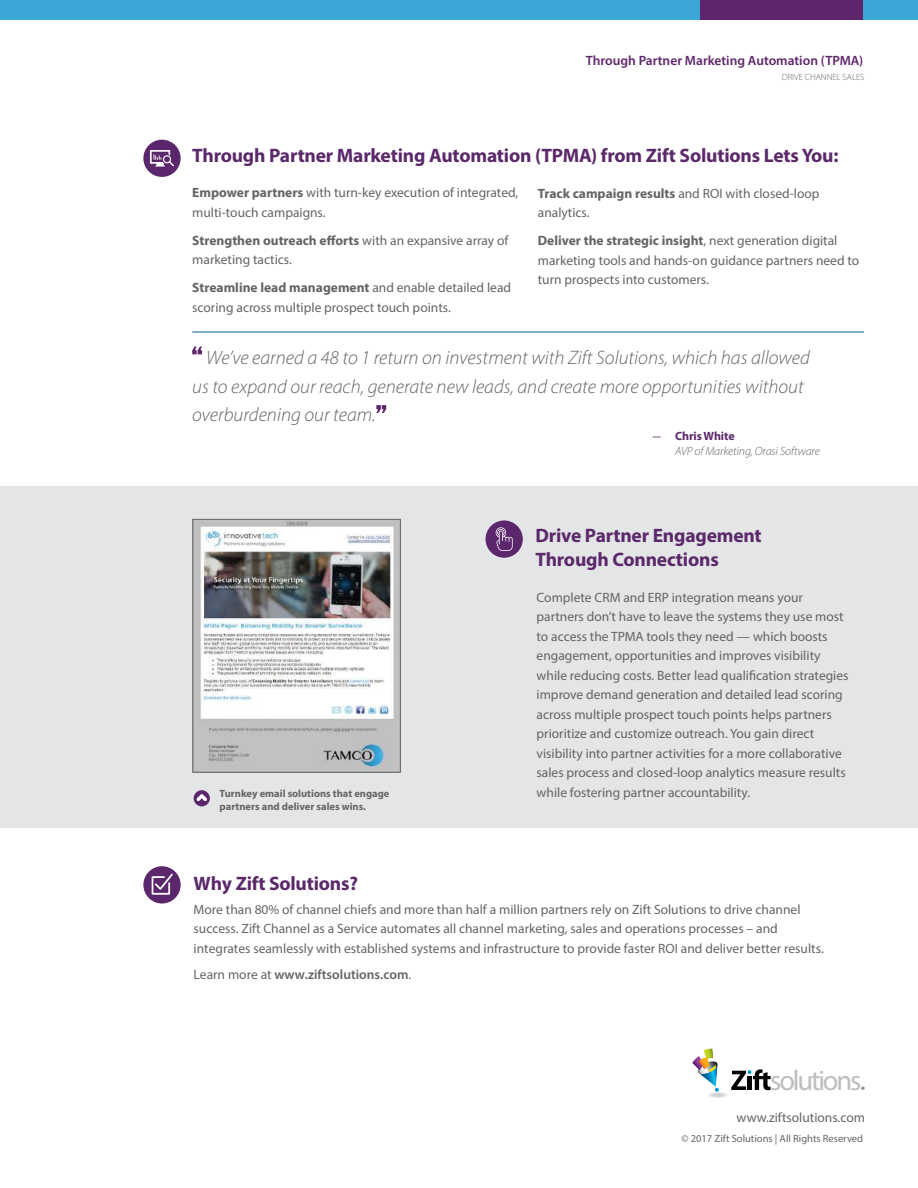
<style>
.page{position:relative;width:918px;height:1188px;background:#fff}
.page>*{position:absolute;margin:0;border:0;box-sizing:border-box;transform-origin:0 0}
.t1{font:28.5px "Myriad Pro";letter-spacing:-.075em;color:#bcbec0}
.t2{font:italic 300 19.5px/28.5px "Myriad Pro";color:#636466}
.t3{font:700 19.5px/23.4px "Myriad Pro";letter-spacing:-.01em;color:#5b296a}
.t4{font:13.5px/19.5px "Myriad Pro";color:#636466}
.t5{font:600 13.5px "Myriad Pro";color:#5e256a}
.t6{font:600 13.5px "Myriad Pro";color:#636466}
.t7{font:italic 300 12px/14.4px "Myriad Pro";letter-spacing:-.01em;color:#636466}
.t8{font:700 10.5px/12.8px "Myriad Pro";color:#636466}
.t9{font:10.5px "Myriad Pro";color:#636466}
.t10{font:9.3px "Myriad Pro";color:#231f20}
.t11{font:300 9px "Myriad Pro";color:#636466}
.s1{font-weight:700}
.s2{font-family:"Franklin Gothic";font-weight:400;font-style:normal;color:#5b296a}
.s3{font-weight:700;font-style:normal;color:#5b296a}
.s4{font-weight:400}
</style>
<div class="page">
<div style="left:0;top:486px;width:918px;height:342px;background:#e4e5e6"></div>
<div style="left:707px;top:1092px;width:21px;height:6px;background:#f4f4f4;border-radius:50%"></div>
<div style="left:707px;top:1093px;width:21px;height:5px;background:#f3f3f3;border-radius:50%"></div>
<hr style="left:708px;top:1093px;width:20px;height:4px;background:#ebeced;border-radius:50%">
<hr style="left:711px;top:1093px;width:14px;height:4px;background:#e2e3e4;border-radius:50%">
<img style="left:700px;top:1074px;width:17px;height:13px">
<img style="left:697px;top:1062px;width:21px;height:12px">
<img style="left:692px;top:1056px;width:7px;height:15px">
<svg style="left:699px;top:1048px;width:17px;height:24px"></svg>
<svg style="left:712px;top:1088px;width:12px;height:9px"></svg>
<svg style="left:731px;top:1069px;width:40px;height:21px"></svg>
<div style="left:143px;top:140px;width:38px;height:37px;background:#5b266b;border-radius:50%"></div>
<svg style="left:150px;top:150px;width:24px;height:17px"></svg>
<div style="left:0;top:0;width:918px;height:19px;background:#3aa7d6"></div>
<div style="left:700px;top:0;width:163px;height:19px;background:#5e256a"></div>
<div style="left:486px;top:520px;width:37px;height:38px;background:#5b266b;border-radius:50%"></div>
<svg style="left:496px;top:527px;width:17px;height:24px"></svg>
<div style="left:143px;top:866px;width:38px;height:38px;background:#5b266b;border-radius:50%"></div>
<svg style="left:151px;top:873px;width:22px;height:22px"></svg>
<img style="left:195px;top:521px;width:204px;height:249px">
<div style="left:193px;top:519px;width:208px;height:253px;border:1px solid #636466"></div>
<hr style="left:192px;top:332px;width:672px;height:1px;background:#036097">
<svg style="left:192px;top:347px;width:10px;height:7px"></svg>
<svg style="left:376px;top:405px;width:10px;height:8px"></svg>
<div style="left:194px;top:790px;width:16px;height:16px;background:#5b266b;border-radius:50%"></div>
<svg style="left:196px;top:794px;width:11px;height:7px"></svg>
<p class="t5" style="left:586px;top:55px;width:279px">Through Partner Marketing Automation (TPMA)</p>
<p class="t11" style="left:782px;top:73px;width:84px">DRIVE CHANNEL SALES</p>
<h2 class="t3" style="left:192px;top:145px;width:648px">Through Partner Marketing Automation (TPMA) from Zift Solutions Lets You:</h2>
<p class="t4" style="left:192px;top:184px;width:328px"><span class="s1">Empower partners</span> with turn-key execution of integrated, multi-touch campaigns.</p>
<p class="t4" style="left:192px;top:232px;width:318px"><span class="s1">Strengthen outreach efforts</span> with an expansive array of marketing tactics.</p>
<p class="t4" style="left:192px;top:279px;width:320px"><span class="s1">Streamline lead management</span> and enable detailed lead scoring across multiple prospect touch points.</p>
<p class="t4" style="left:538px;top:184px;width:283px"><span class="s1">Track campaign results</span> and ROI with closed-loop analytics.</p>
<p class="t4" style="left:538px;top:232px;width:323px"><span class="s1">Deliver the strategic insight</span>, next generation digital marketing tools and hands-on guidance partners need to turn prospects into customers.</p>
<h2 class="t2" style="left:192px;top:345px;width:619px;text-indent:14px">We’ve earned a 48 to 1 return on investment with Zift Solutions, which has allowed us to expand our reach, generate new leads, and create more opportunities without overburdening our team.</h2>
<p class="t7" style="left:675px;top:430px;width:146px;text-indent:-22px"><span class="s2">―</span> <span class="s3">Chris White<br></span>AVP of Marketing, Orasi Software</p>
<p class="t8" style="left:220px;top:788px;width:171px">Turnkey email solutions that engage partners and deliver sales wins.</p>
<h2 class="t3" style="left:535px;top:526px;width:228px">Drive Partner Engagement<br>Through Connections</h2>
<p class="t4" style="left:537px;top:589px;width:313px">Complete CRM and ERP integration means your partners don’t have to leave the systems they use most to access the TPMA tools they need — which boosts engagement, opportunities and improves visibility while reducing costs. Better lead qualification strategies improve demand generation and detailed lead scoring across multiple prospect touch points helps partners prioritize and customize outreach. You gain direct visibility into partner activities for a more collaborative sales process and closed-loop analytics measure results while fostering partner accountability.</p>
<h2 class="t3" style="left:194px;top:874px;width:166px">Why Zift Solutions?</h2>
<p class="t4" style="left:194px;top:899px;width:632px">More than 80% of channel chiefs and more than half a million partners rely on Zift Solutions to drive channel success. Zift Channel as a Service automates all channel marketing, sales and operations processes – and integrates seamlessly with established systems and infrastructure to provide faster ROI and deliver better results.</p>
<p class="t6" style="left:194px;top:970px;width:219px"><span class="s4">Learn more at</span> www.ziftsolutions.com<span class="s4">.</span></p>
<h1 class="t1" style="left:770px;top:1069px;width:93px">solutions</h1>
<p class="t10" style="left:861px;top:1086px;width:5px">®</p>
<p class="t4" style="left:737px;top:1109px;width:130px">www.ziftsolutions.com</p>
<p class="t9" style="left:681px;top:1134px;width:183px">© 2017 Zift Solutions | All Rights Reserved</p>
</div>
